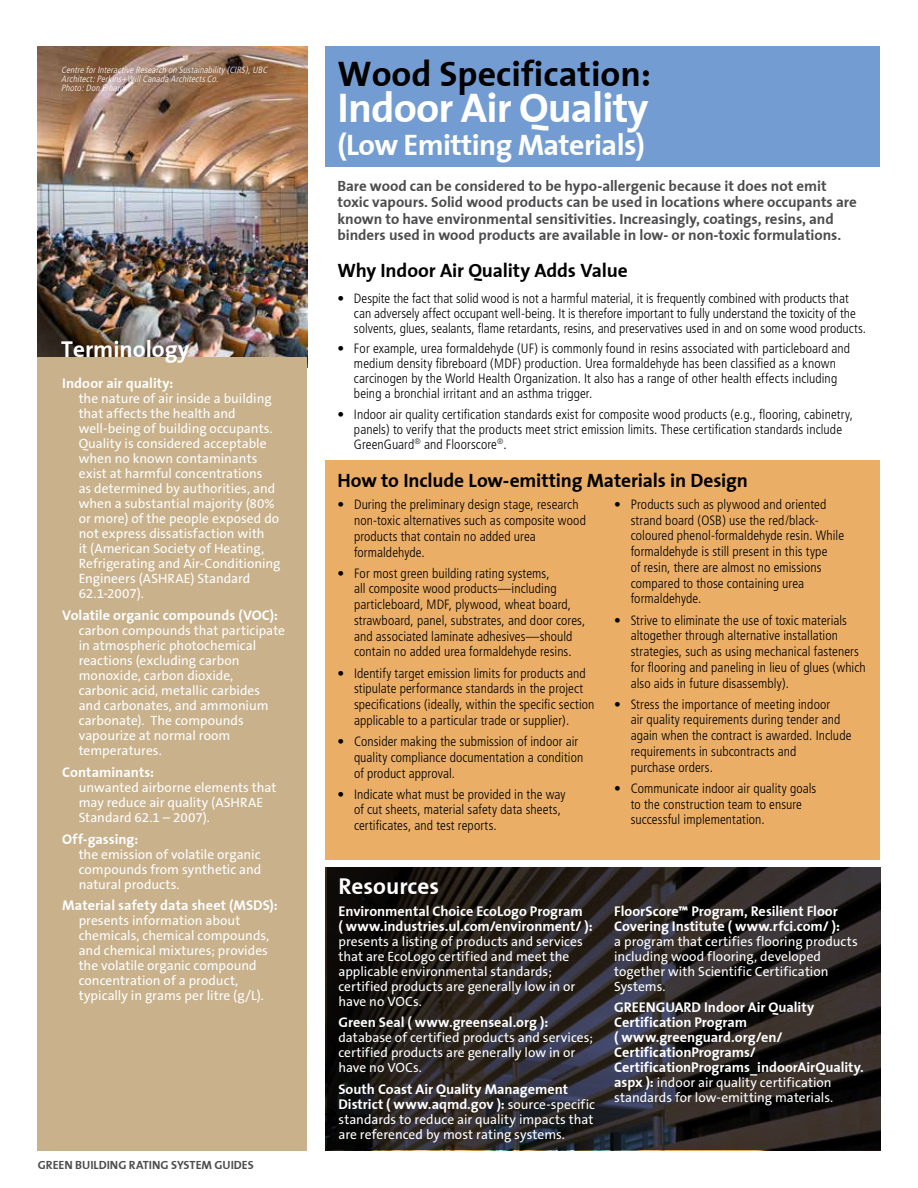
<style>
.page{position:relative;width:918px;height:1188px;background:#fff}
.page>*{position:absolute;margin:0;border:0;box-sizing:border-box;transform-origin:0 0}
.t1{font:700 42px "The Sans";letter-spacing:-.02em;color:#fff}
.t2{font:700 36px "The Sans";color:#000}
.t3{font:700 30px "The Sans";letter-spacing:-.02em;color:#fff}
.t4{font:700 23.25px "The Sans";color:#fff}
.t5{font:700 19.5px "The Sans";letter-spacing:-.01em;color:#000}
.t6{font:700 15px/16.5px "The Sans";letter-spacing:-.005em;color:#4d4d4f}
.t7{font:700 14.25px/15px "The Sans";color:#fff}
.t8{font:300 condensed 13.5px/15.8px "Frutiger";letter-spacing:.005em;color:#000}
.t9{font:13.5px/15px "The Sans B5 Plain";color:#fff}
.t10{font:700 12px "The Sans";color:#4d4d4f}
.t11{font:italic 300 condensed 9px/9px "Frutiger";color:#fff}
.s1{font-family:"The Sans B5 Plain";font-weight:400;font-size:13.5px}
.s2{font-family:"The Sans";font-weight:700;font-size:14.25px}
</style>
<div class="page">
<div style="left:325px;top:46px;width:555px;height:121px;background:#739dd2"></div>
<div style="left:325px;top:460px;width:555px;height:400px;background:#eaae66"></div>
<img style="left:38px;top:46px;width:269px;height:311px">
<div style="left:38px;top:357px;width:269px;height:793px;background:#c8b18b"></div>
<svg style="left:327px;top:867px;width:553px;height:283px;background:#252020"></svg>
<p class="t11" style="left:61px;top:65px;width:210px">CentreforInteractiveResearch on Sustainability(CIRS),UBC<br>Architect:Perkins+WillCanadaArchitectsCo.<br>Photo:Don Erhardt</p>
<h3 class="t4" style="left:61px;top:330px;width:130px">Terminology</h3>
<p class="t7" style="left:62px;top:376px;width:113px">Indoor air quality:</p>
<p class="t9" style="left:79px;top:392px;width:203px">the nature of air inside a building that affects the health and well-being of building occupants.<br>Quality is considered acceptable when no known contaminants exist at harmful concentrations<br>as determined by authorities, and when a substantial majority (80% or more) of the people exposed do not express dissatisfaction with<br>it (American Society of Heating,<br>Refrigerating and Air-Conditioning<br>Engineers (ASHRAE) Standard<br>62.1-2007).</p>
<p class="t7" style="left:62px;top:607px;width:217px">Volatile organic compounds (VOC):</p>
<p class="t9" style="left:79px;top:624px;width:208px">carbon compounds that participate in atmospheric photochemical reactions (excluding carbon monoxide, carbon dioxide, carbonic acid, metallic carbides and carbonates, and ammonium carbonate). The compounds vapourize at normal room temperatures.</p>
<p class="t7" style="left:62px;top:764px;width:93px">Contaminants:</p>
<p class="t9" style="left:79px;top:780px;width:199px">unwanted airborne elements that may reduce air quality (ASHRAE<br>Standard 62.1 – 2007).</p>
<p class="t7" style="left:62px;top:831px;width:78px">Off-gassing:</p>
<p class="t9" style="left:79px;top:847px;width:184px;text-align:justify">the emission of volatile organic compounds from synthetic and natural products.</p>
<p class="t7" style="left:62px;top:898px;width:217px">Material safety data sheet (MSDS):</p>
<p class="t9" style="left:79px;top:914px;width:192px">presents information about chemicals, chemical compounds, and chemical mixtures; provides the volatile organic compound concentration of a product, typically in grams per litre (g/L).</p>
<p class="t10" style="left:38px;top:1155px;width:217px">GREEN BUILDING RATING SYSTEM GUIDES</p>
<h2 class="t2" style="left:338px;top:44px;width:315px">Wood Specification:</h2>
<h1 class="t1" style="left:338px;top:73px;width:313px">Indoor Air Quality</h1>
<h3 class="t3" style="left:338px;top:120px;width:309px">(Low Emitting Materials)</h3>
<p class="t6" style="left:338px;top:177px;width:521px">Bare wood can be considered to be hypo-allergenic because it does not emit toxic vapours. Solid wood products can be used in locations where occupants are known to have environmental sensitivities. Increasingly, coatings, resins, and binders used in wood products are available in low- or non-toxic formulations.</p>
<h3 class="t5" style="left:338px;top:254px;width:292px">Why Indoor Air Quality Adds Value</h3>
<p class="t8" style="left:354px;top:291px;width:514px;line-height:15px;text-indent:-16px">• Despite the fact that solid wood is not a harmful material, it is frequently combined with products that can adversely affect occupant well-being. It is therefore important to fully understand the toxicity of the solvents, glues, sealants, flame retardants, resins, and preservatives used in and on some wood products.</p>
<p class="t8" style="left:354px;top:341px;width:498px;line-height:15px;text-indent:-16px">• For example, urea formaldehyde (UF) is commonly found in resins associated with particleboard and medium density fibreboard (MDF) production. Urea formaldehyde has been classified as a known carcinogen by the World Health Organization. It also has a range of other health effects including being a bronchial irritant and an asthma trigger.</p>
<p class="t8" style="left:354px;top:407px;width:500px;line-height:15px;text-indent:-16px">• Indoor air quality certification standards exist for composite wood products (e.g., flooring, cabinetry, panels) to verify that the products meet strict emission limits. These certification standards include<br>GreenGuard<sup>®</sup> and Floorscore<sup>®</sup>.</p>
<h3 class="t5" style="left:338px;top:464px;width:412px">How to Include Low-emitting Materials in Design</h3>
<p class="t8" style="left:354px;top:497px;width:233px;text-indent:-16px">• During the preliminary design stage, research non-toxic alternatives such as composite wood products that contain no added urea formaldehyde.</p>
<p class="t8" style="left:354px;top:565px;width:233px;text-indent:-16px">• For most green building rating systems,<br>all composite wood products—including particleboard, MDF, plywood, wheat board, strawboard, panel, substrates, and door cores, and associated laminate adhesives—should contain no added urea formaldehyde resins.</p>
<p class="t8" style="left:354px;top:665px;width:242px;text-indent:-16px">• Identify target emission limits for products and stipulate performance standards in the project specifications (ideally, within the specific section applicable to a particular trade or supplier).</p>
<p class="t8" style="left:354px;top:734px;width:231px;text-indent:-16px">• Consider making the submission of indoor air quality compliance documentation a condition of product approval.</p>
<p class="t8" style="left:354px;top:786px;width:213px;text-indent:-16px">• Indicate what must be provided in the way of cut sheets, material safety data sheets, certificates, and test reports.</p>
<h3 class="t4" style="left:338px;top:867px;width:102px">Resources</h3>
<p class="t7" style="left:338px;top:903px;width:256px">Environmental Choice EcoLogo Program<br>( www.industries.ul.com/environment/ ):</p>
<p class="t9" style="left:338px;top:934px;width:246px">presents a listing of products and services that are EcoLogo certified and meet the applicable environmental standards; certified products are generally low in or have no VOCs.</p>
<p class="t7" style="left:338px;top:1015px;width:211px">Green Seal ( www.greenseal.org ):</p>
<p class="t9" style="left:338px;top:1031px;width:256px">database of certified products and services; certified products are generally low in or have no VOCs.</p>
<p class="t7" style="left:338px;top:1081px;width:258px">South Coast Air Quality Management<br>District ( www.aqmd.gov ): <span class="s1">source-specific</span></p>
<p class="t9" style="left:338px;top:1113px;width:257px">standards to reduce air quality impacts that are referenced by most rating systems.</p>
<p class="t8" style="left:631px;top:496px;width:215px;text-indent:-16px">• Products such as plywood and oriented strand board (OSB) use the red/black&shy;coloured phenol-formaldehyde resin. While formaldehyde is still present in this type<br>of resin, there are almost no emissions compared to those containing urea formaldehyde.</p>
<p class="t8" style="left:631px;top:612px;width:237px;text-indent:-16px">• Strive to eliminate the use of toxic materials altogether through alternative installation strategies, such as using mechanical fasteners for flooring and paneling in lieu of glues (which also aids in future disassembly).</p>
<p class="t8" style="left:631px;top:696px;width:222px;text-indent:-16px">• Stress the importance of meeting indoor<br>air quality requirements during tender and again when the contract is awarded. Include requirements in subcontracts and<br>purchase orders.</p>
<p class="t8" style="left:631px;top:781px;width:187px;text-indent:-16px">• Communicate indoor air quality goals to the construction team to ensure successful implementation.</p>
<p class="t7" style="left:614px;top:903px;width:227px">FloorScore™ Program, Resilient Floor<br>Covering Institute ( www.rfci.com/ ):</p>
<p class="t9" style="left:614px;top:934px;width:245px">a program that certifies flooring products including wood flooring, developed together with Scientific Certification<br>Systems.</p>
<p class="t7" style="left:614px;top:1000px;width:251px">GREENGUARD Indoor Air Quality<br>Certification Program<br>( www.greenguard.org/en/<br>CertificationPrograms/<br>CertificationPrograms_indoorAirQuality.</p>
<p class="t9" style="left:614px;top:1076px;width:220px"><span class="s2">aspx ):</span> indoor air quality certification standards for low-emitting materials.</p>
</div>
